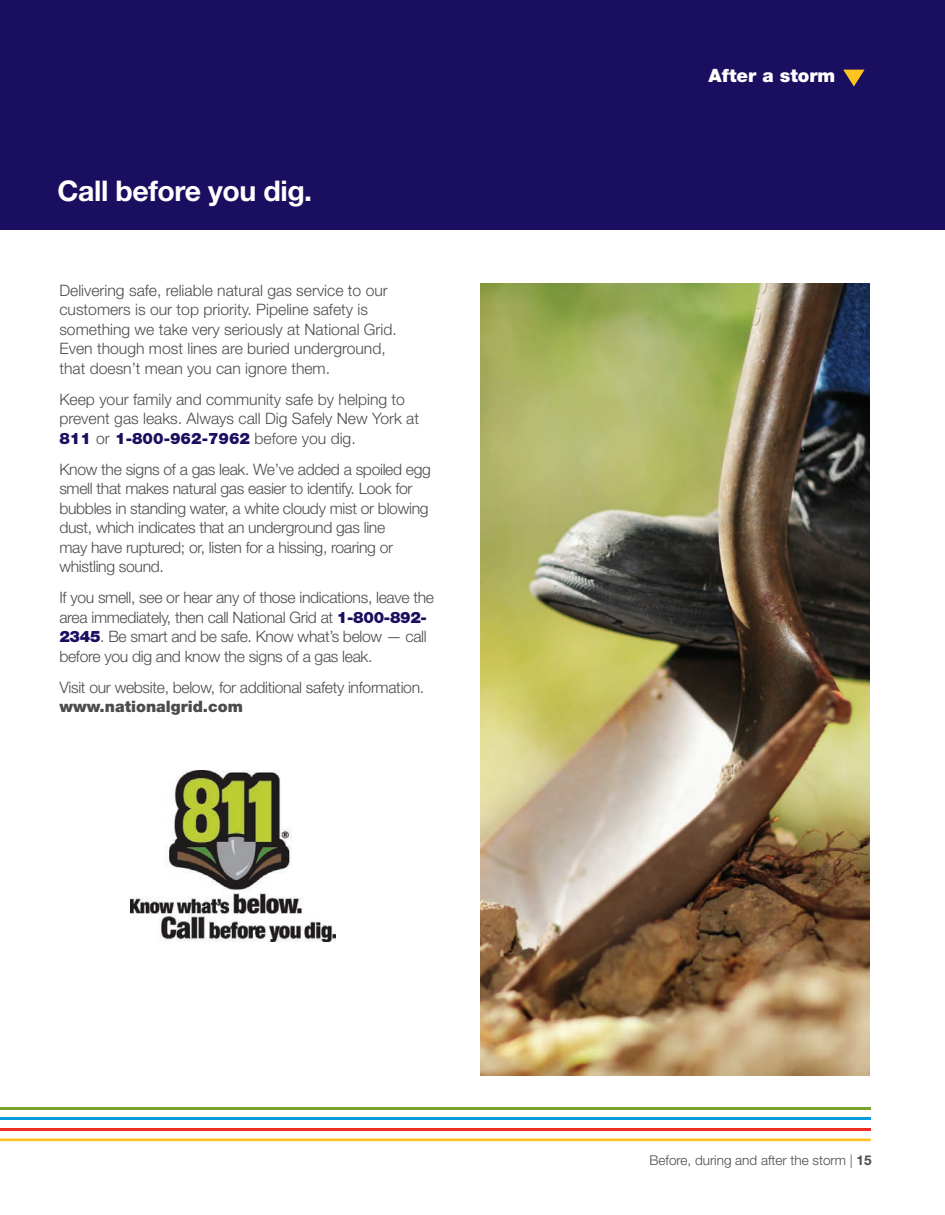
<style>
.page{position:relative;width:945px;height:1215px;background:#fff}
.page>*{position:absolute;margin:0;border:0;box-sizing:border-box;transform-origin:0 0}
.t1{font:700 28.5px "Helvetica Neue LT Std";letter-spacing:-.015em;color:#fff}
.t2{font:900 18.45px "Helvetica Neue LT Std";color:#fff}
.t3{font:300 15.75px/19.6px "Helvetica Neue";letter-spacing:-.02em;color:#4b4c4d}
.t4{font:300 15.75px/19.5px "Helvetica Neue";color:#4b4c4d}
.t5{font:900 15.75px "Helvetica Neue LT Std";color:#1a0e60}
.t6{font:900 15.75px "Helvetica Neue LT Std";color:#4b4c4d}
.t7{font:300 13.5px "Helvetica Neue";color:#4b4c4d}
.s1{font-weight:300;color:#4b4c4d}
.s2{font-family:"Helvetica Neue";font-weight:300;color:#4b4c4d}
.s3{font-family:"Helvetica Neue LT Std";font-weight:900;color:#1a0e60}
.s4{font-family:"Helvetica Neue LT Std";font-weight:700}
</style>
<div class="page">
<div style="left:0;top:0;width:945px;height:230px;background:#1a0e60"></div>
<img style="left:481px;top:284px;width:389px;height:792px">
<img style="left:131px;top:770px;width:204px;height:172px">
<svg style="left:843px;top:70px;width:22px;height:17px"></svg>
<hr style="left:0;top:1107px;width:871px;height:3px;background:#78a22d">
<hr style="left:0;top:1139px;width:871px;height:2px;background:#fec221">
<hr style="left:0;top:1118px;width:871px;height:2px;background:#069ddc">
<hr style="left:0;top:1128px;width:871px;height:3px;background:#ee2e22">
<h1 class="t1" style="left:58px;top:173px;width:256px">Call before you dig.</h1>
<p class="t4" style="left:59px;top:280px;width:339px">Delivering safe, reliable natural gas service to our customers is our top priority. Pipeline safety is something we take very seriously at National Grid.<br>Even though most lines are buried underground, that doesn’t mean you can ignore them.</p>
<p class="t4" style="left:59px;top:389px;width:361px">Keep your family and community safe by helping to prevent gas leaks. Always call Dig Safely New York at</p>
<p class="t5" style="left:59px;top:429px;width:298px">811 <span class="s1">or</span> 1-800-962-7962 <span class="s2">before you dig.</span></p>
<p class="t3" style="left:59px;top:459px;width:373px">Know the signs of a gas leak. We’ve added a spoiled egg smell that makes natural gas easier to identify. Look for bubbles in standing water, a white cloudy mist or blowing dust, which indicates that an underground gas line<br>may have ruptured; or, listen for a hissing, roaring or whistling sound.</p>
<p class="t3" style="left:59px;top:588px;width:376px">If you smell, see or hear any of those indications, leave the area immediately, then call National Grid at <span class="s3">1-800-892- 2345</span>. Be smart and be safe. Know what’s below — call before you dig and know the signs of a gas leak.</p>
<p class="t3" style="left:59px;top:677px;width:366px">Visit our website, below, for additional safety information.</p>
<p class="t6" style="left:59px;top:697px;width:185px">www.nationalgrid.com</p>
<p class="t2" style="left:709px;top:65px;width:128px">After a storm</p>
<p class="t7" style="left:650px;top:1152px;width:224px">Before, during and after the storm | <span class="s4">15</span></p>
</div>
